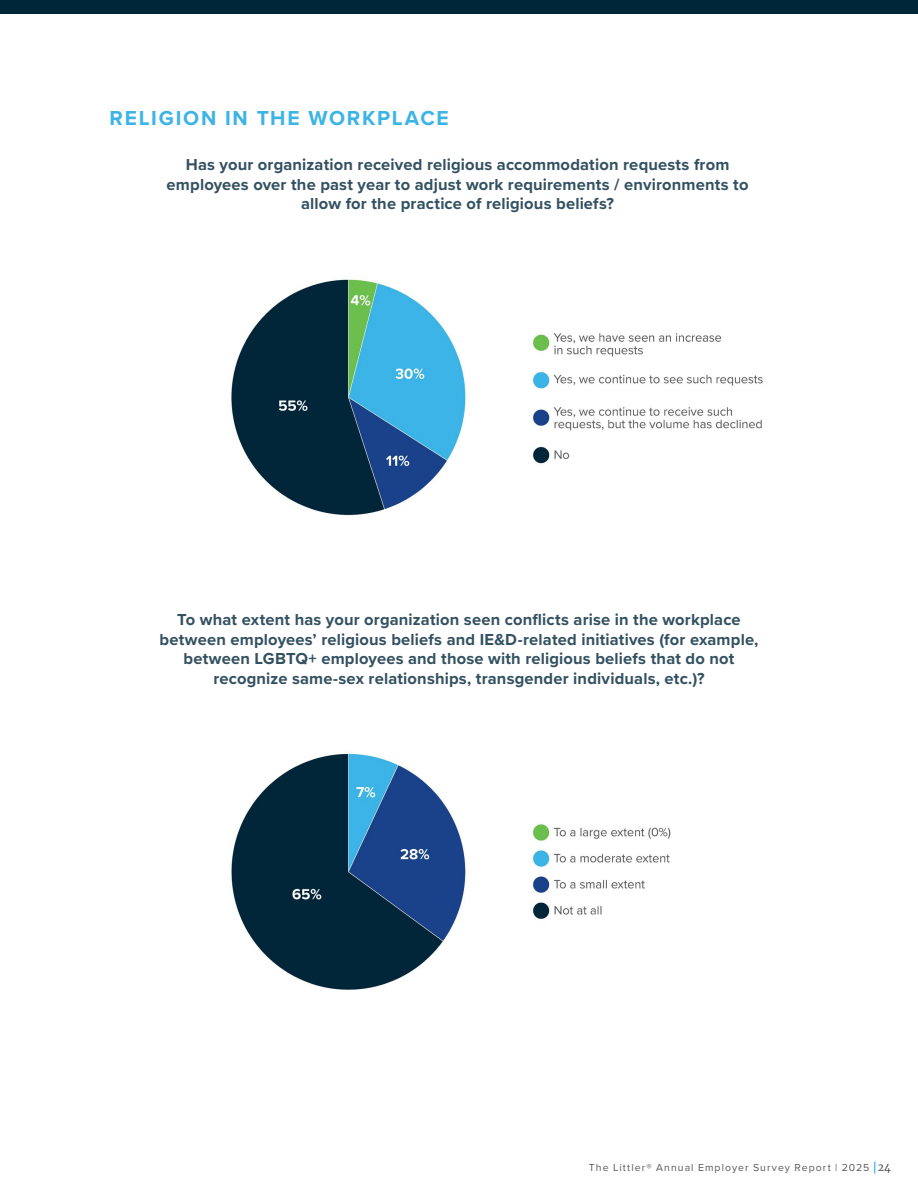
<style>
.page{position:relative;width:918px;height:1188px;background:#fff}
.page>*{position:absolute;margin:0;border:0;box-sizing:border-box;transform-origin:0 0}
.t1{font:700 21px "Proxima Nova";letter-spacing:.085em;color:#3cb4e5}
.t2{font:700 16.5px/19.5px "Proxima Nova";letter-spacing:.01em;color:#335161;text-align:center}
.t3{font:10.5px "Proxima Nova";letter-spacing:.1em;color:#585a5b}
.s1{font-family:"Merriweather";color:#58595b}
</style>
<div class="page">
<div style="left:0;top:0;width:702px;height:14px;background:#00263a"></div>
<div style="left:702px;top:0;width:216px;height:14px;background:#00263a"></div>
<svg style="left:874px;top:1162px;width:1px;height:12px"></svg>
<img style="left:231px;top:279px;width:532px;height:237px">
<img style="left:231px;top:753px;width:440px;height:237px">
<p class="t1" style="left:110px;top:102px;width:341px">RELIGION IN THE WORKPLACE</p>
<p class="t2" style="left:167px;top:154px;width:583px">Has your organization received religious accommodation requests from employees over the past year to adjust work requirements / environments to allow for the practice of religious beliefs?</p>
<p class="t2" style="left:160px;top:609px;width:600px">To what extent has your organization seen conflicts arise in the workplace between employees’ religious beliefs and IE&amp;D-related initiatives (for example, between LGBTQ+ employees and those with religious beliefs that do not recognize same-sex relationships, transgender individuals, etc.)?</p>
<p class="t3" style="left:589px;top:1160px;width:304px">The Littler® Annual Employer Survey Report | 2025 <span class="s1">24</span></p>
</div>
